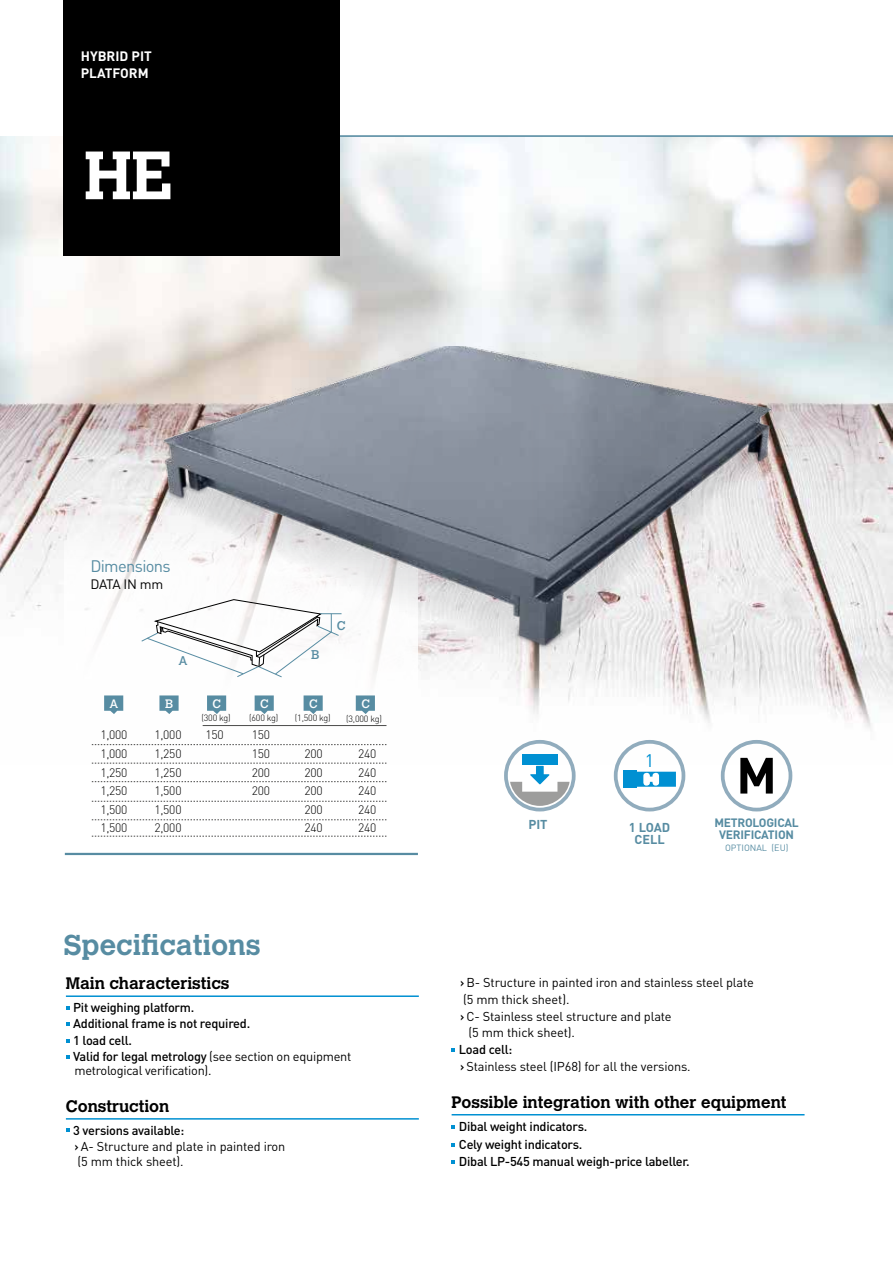
<style>
.page{position:relative;width:893px;height:1263px;background:#fff}
.page>*{position:absolute;margin:0;border:0;box-sizing:border-box;transform-origin:0 0}
.t1{font:700 67.65px "Calvert MT Std";color:#fff}
.t2{font:700 28.5px "Calvert MT Std";color:#578ca2}
.t3{font:18px "DIN";color:#0090d2}
.t4{font:700 16.5px "Calvert MT Std";color:#000}
.t5{font:16.5px "DIN";letter-spacing:-.04em;color:#578ca2}
.t6{font:700 13.5px/16.2px "DIN";color:#fff}
.t7{font:13.5px "DIN";letter-spacing:-.03em;color:#000}
.t8{font:12.75px/15.9px "DIN";letter-spacing:-.01em;color:#000}
.t9{font:500 12.75px/16.4px "DIN";letter-spacing:-.02em;color:#000}
.t10{font:700 12.75px/12.3px "DIN";letter-spacing:-.005em;color:#578ca2;text-align:center}
.t11{font:12.6px "Calvert MT Std";color:#578ca2}
.t12{font:300 12.15px "DIN";letter-spacing:-.02em;color:#000}
.t13{font:12.15px "Calvert MT Std";color:#fff}
.t14{font:700 12px/11.7px "DIN";letter-spacing:-.02em;color:#578ca2;text-align:center}
.t15{font:300 9px "DIN";letter-spacing:-.02em;color:#000}
.t16{font:9px "DIN";color:#578ca2}
.s1{font-weight:400}
.s2{font-weight:500}
.s3{font-family:"DIN Bek"}
</style>
<div class="page">
<img style="left:0;top:137px;width:893px;height:627px">
<hr style="left:83px;top:136px;width:810px;height:1px;background:#578ca2">
<div style="left:65px;top:513px;width:353px;height:342px;background:#fff"></div>
<hr style="left:65px;top:853px;width:353px;height:2px;background:#578ca2">
<div style="left:64px;top:0;width:276px;height:255px;background:#000"></div>
<hr style="left:66px;top:995px;width:353px;height:2px;background:#0090d2">
<hr style="left:66px;top:1118px;width:353px;height:1px;background:#0090d2">
<svg style="left:66px;top:1006px;width:4px;height:4px"></svg>
<svg style="left:66px;top:1022px;width:4px;height:4px"></svg>
<svg style="left:66px;top:1039px;width:4px;height:3px"></svg>
<svg style="left:66px;top:1055px;width:4px;height:4px"></svg>
<svg style="left:66px;top:1128px;width:4px;height:4px"></svg>
<hr style="left:452px;top:1114px;width:352px;height:1px;background:#0090d2">
<svg style="left:452px;top:1048px;width:3px;height:4px"></svg>
<svg style="left:452px;top:1125px;width:3px;height:4px"></svg>
<svg style="left:452px;top:1143px;width:3px;height:4px"></svg>
<svg style="left:452px;top:1160px;width:3px;height:4px"></svg>
<svg style="left:104px;top:695px;width:19px;height:19px"></svg>
<svg style="left:159px;top:695px;width:20px;height:19px"></svg>
<svg style="left:207px;top:695px;width:19px;height:19px"></svg>
<svg style="left:255px;top:695px;width:19px;height:19px"></svg>
<svg style="left:304px;top:695px;width:19px;height:19px"></svg>
<svg style="left:356px;top:695px;width:19px;height:19px"></svg>
<svg style="left:92px;top:744px;width:294px;height:1px"></svg>
<hr style="left:203px;top:725px;width:183px;height:1px;background:#4a4a49">
<svg style="left:92px;top:763px;width:294px;height:1px"></svg>
<svg style="left:92px;top:781px;width:294px;height:1px"></svg>
<svg style="left:92px;top:801px;width:294px;height:1px"></svg>
<svg style="left:92px;top:819px;width:294px;height:1px"></svg>
<svg style="left:92px;top:836px;width:294px;height:1px"></svg>
<img style="left:149px;top:347px;width:635px;height:326px">
<svg style="left:141px;top:599px;width:201px;height:78px"></svg>
<div style="left:504px;top:740px;width:72px;height:71px;border:4px solid #91acbd;border-radius:50%"></div>
<div style="left:522px;top:754px;width:36px;height:11px;background:#0090d2"></div>
<svg style="left:510px;top:766px;width:60px;height:40px"></svg>
<div style="left:614px;top:740px;width:71px;height:71px;border:4px solid #91acbd;border-radius:50%"></div>
<svg style="left:637px;top:772px;width:39px;height:15px"></svg>
<div style="left:623px;top:771px;width:14px;height:17px;background:#0090d2"></div>
<div style="left:721px;top:740px;width:71px;height:71px;border:4px solid #91acbd;border-radius:50%"></div>
<svg style="left:740px;top:758px;width:33px;height:35px"></svg>
<p class="t6" style="left:81px;top:48px;width:73px">HYBRID PIT<br>PLATFORM</p>
<h1 class="t1" style="left:84px;top:133px;width:91px">HE</h1>
<p class="t5" style="left:90px;top:556px;width:82px">Dimensions</p>
<p class="t7" style="left:90px;top:576px;width:74px">DATA IN mm</p>
<p class="t11" style="left:179px;top:653px;width:11px">A</p>
<p class="t11" style="left:311px;top:647px;width:10px">B</p>
<p class="t11" style="left:337px;top:618px;width:10px">C</p>
<p class="t13" style="left:260px;top:696px;width:10px">C</p>
<p class="t15" style="left:249px;top:713px;width:31px">(600 kg)</p>
<p class="t13" style="left:309px;top:696px;width:10px">C</p>
<p class="t15" style="left:295px;top:713px;width:37px">(1,500 kg)</p>
<p class="t13" style="left:361px;top:696px;width:10px">C</p>
<p class="t15" style="left:346px;top:714px;width:37px">(3,000 kg)</p>
<p class="t13" style="left:165px;top:696px;width:10px">B</p>
<p class="t13" style="left:213px;top:696px;width:10px">C</p>
<p class="t15" style="left:201px;top:713px;width:31px">(300 kg)</p>
<p class="t13" style="left:109px;top:696px;width:10px">A</p>
<p class="t12" style="left:100px;top:727px;width:29px">1,000</p>
<p class="t12" style="left:154px;top:727px;width:29px">1,000</p>
<p class="t12" style="left:205px;top:727px;width:20px">150</p>
<p class="t12" style="left:252px;top:727px;width:20px">150</p>
<p class="t12" style="left:100px;top:746px;width:29px">1,000</p>
<p class="t12" style="left:154px;top:746px;width:29px">1,250</p>
<p class="t12" style="left:252px;top:746px;width:20px">150</p>
<p class="t12" style="left:304px;top:746px;width:20px">200</p>
<p class="t12" style="left:358px;top:746px;width:20px">240</p>
<p class="t12" style="left:100px;top:765px;width:29px">1,250</p>
<p class="t12" style="left:154px;top:765px;width:29px">1,250</p>
<p class="t12" style="left:252px;top:765px;width:20px">200</p>
<p class="t12" style="left:304px;top:765px;width:20px">200</p>
<p class="t12" style="left:358px;top:765px;width:20px">240</p>
<p class="t12" style="left:100px;top:783px;width:29px">1,250</p>
<p class="t12" style="left:154px;top:783px;width:29px">1,500</p>
<p class="t12" style="left:252px;top:783px;width:20px">200</p>
<p class="t12" style="left:304px;top:783px;width:20px">200</p>
<p class="t12" style="left:358px;top:783px;width:20px">240</p>
<p class="t12" style="left:100px;top:802px;width:29px">1,500</p>
<p class="t12" style="left:154px;top:802px;width:29px">1,500</p>
<p class="t12" style="left:304px;top:802px;width:20px">200</p>
<p class="t12" style="left:358px;top:802px;width:20px">240</p>
<p class="t12" style="left:100px;top:820px;width:29px">1,500</p>
<p class="t12" style="left:154px;top:820px;width:29px">2,000</p>
<p class="t12" style="left:304px;top:820px;width:20px">240</p>
<p class="t12" style="left:358px;top:820px;width:20px">240</p>
<h2 class="t2" style="left:64px;top:926px;width:198px">Specifications</h2>
<p class="t4" style="left:66px;top:973px;width:165px">Main characteristics</p>
<p class="t9" style="left:73px;top:999px;width:280px">Pit weighing platform.<br>Additional frame is not required.<br>1 load cell.<br>Valid for legal metrology <span class="s1">(see section on equipment</span></p>
<p class="t8" style="left:74px;top:1062px;width:139px">metrological verification).</p>
<p class="t4" style="left:66px;top:1095px;width:105px">Construction</p>
<p class="t8" style="left:73px;top:1122px;width:214px"><span class="s2">3 versions available:<br>›</span> A- Structure and plate in painted iron (5 mm thick sheet).</p>
<h3 class="t3" style="left:645px;top:749px;width:11px">1</h3>
<p class="t10" style="left:529px;top:818px;width:20px">PIT</p>
<p class="t10" style="left:629px;top:821px;width:43px">1 LOAD<br>CELL</p>
<p class="t14" style="left:714px;top:817px;width:86px">METROLOGICAL<br>VERIFICATION</p>
<p class="t16" style="left:725px;top:842px;width:65px">OPTIONAL <span class="s3">(EU)</span></p>
<p class="t8" style="left:460px;top:974px;width:295px"><span class="s2">›</span> B- Structure in painted iron and stainless steel plate</p>
<p class="t8" style="left:463px;top:991px;width:108px">(5 mm thick sheet).</p>
<p class="t8" style="left:460px;top:1008px;width:213px"><span class="s2">›</span> C- Stainless steel structure and plate</p>
<p class="t8" style="left:469px;top:1024px;width:108px">(5 mm thick sheet).</p>
<p class="t8" style="left:459px;top:1040px;width:233px;line-height:17.4px"><span class="s2">Load cell:<br>›</span> Stainless steel (IP68) for all the versions.</p>
<p class="t4" style="left:452px;top:1091px;width:336px">Possible integration with other equipment</p>
<p class="t9" style="left:459px;top:1118px;width:232px;line-height:17.4px">Dibal weight indicators.<br>Cely weight indicators.<br>Dibal LP-545 manual weigh-price labeller.</p>
</div>
